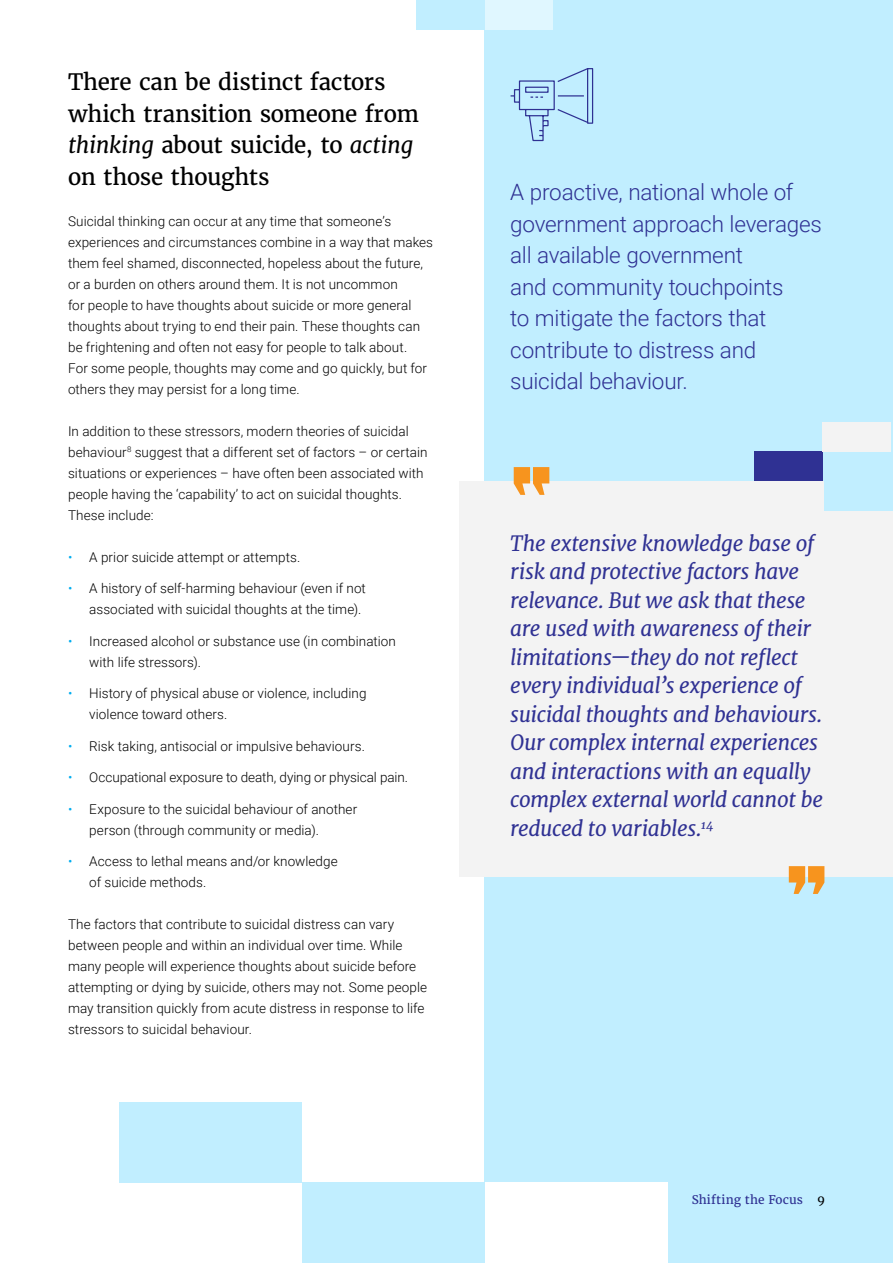
<style>
.page{position:relative;width:893px;height:1263px;background:#fff}
.page>*{position:absolute;margin:0;border:0;box-sizing:border-box;transform-origin:0 0}
.t1{font:300 22.5px/31.5px "Roboto";letter-spacing:-.01em;color:#2f3193}
.t2{font:22.5px/31.5px "Merriweather";letter-spacing:-.015em;color:#000}
.t3{font:italic 21px/28.5px "Merriweather";letter-spacing:-.02em;color:#2f3193}
.t4{font:300 13.5px/21px "Roboto";letter-spacing:.005em;color:#000}
.t5{font:12px "Merriweather";letter-spacing:.015em;color:#2e3092}
.s1{font-style:italic}
.s2{color:#00adef}
.s3{color:#000}
</style>
<div class="page">
<div style="left:485px;top:0;width:408px;height:1263px;background:#c1eeff"></div>
<div style="left:459px;top:481px;width:434px;height:396px;background:#f3f3f3"></div>
<div style="left:485px;top:0;width:68px;height:29px;background:#e0f7ff"></div>
<div style="left:755px;top:452px;width:68px;height:29px;background:#2f3193"></div>
<div style="left:823px;top:423px;width:68px;height:29px;background:#f3f3f3"></div>
<div style="left:417px;top:0;width:68px;height:29px;background:#c1eeff"></div>
<div style="left:824px;top:481px;width:68px;height:29px;background:#c1eeff"></div>
<svg style="left:514px;top:467px;width:35px;height:28px"></svg>
<svg style="left:789px;top:866px;width:35px;height:28px"></svg>
<div style="left:485px;top:1182px;width:183px;height:81px;background:#fff"></div>
<div style="left:302px;top:1182px;width:183px;height:81px;background:#c1eeff"></div>
<div style="left:119px;top:1102px;width:183px;height:80px;background:#c1eeff"></div>
<svg style="left:510px;top:68px;width:84px;height:74px"></svg>
<h1 class="t2" style="left:68px;top:66px;width:352px">There can be distinct factors which transition someone from <span class="s1">thinking</span> about suicide, to <span class="s1">acting </span>on those thoughts</h1>
<p class="t4" style="left:68px;top:210px;width:366px">Suicidal thinking can occur at any time that someone’s experiences and circumstances combine in a way that makes them feel shamed, disconnected, hopeless about the future, or a burden on others around them. It is not uncommon<br>for people to have thoughts about suicide or more general thoughts about trying to end their pain. These thoughts can be frightening and often not easy for people to talk about.<br>For some people, thoughts may come and go quickly, but for others they may persist for a long time.</p>
<p class="t4" style="left:68px;top:420px;width:361px">In addition to these stressors, modern theories of suicidal behaviour<sup>8</sup> suggest that a different set of factors – or certain situations or experiences – have often been associated with people having the ‘capability’ to act on suicidal thoughts.<br>These include:</p>
<p class="t4" style="left:68px;top:546px;width:234px"><span class="s2">•</span> A prior suicide attempt or attempts.</p>
<p class="t4" style="left:89px;top:577px;width:278px;text-indent:-21px"><span class="s2">•</span> A history of self-harming behaviour (even if not associated with suicidal thoughts at the time).</p>
<p class="t4" style="left:89px;top:630px;width:308px;text-indent:-21px"><span class="s2">•</span> Increased alcohol or substance use (in combination with life stressors).</p>
<p class="t4" style="left:89px;top:682px;width:279px;text-indent:-21px"><span class="s2">•</span> History of physical abuse or violence, including violence toward others.</p>
<p class="t4" style="left:68px;top:735px;width:298px"><span class="s2">•</span> Risk taking, antisocial or impulsive behaviours.</p>
<p class="t4" style="left:68px;top:766px;width:342px"><span class="s2">•</span> Occupational exposure to death, dying or physical pain.</p>
<p class="t4" style="left:89px;top:798px;width:269px;text-indent:-21px"><span class="s2">•</span> Exposure to the suicidal behaviour of another person (through community or media).</p>
<p class="t4" style="left:89px;top:850px;width:250px;text-indent:-21px"><span class="s2">•</span> Access to lethal means and/or knowledge of suicide methods.</p>
<p class="t4" style="left:68px;top:913px;width:361px">The factors that contribute to suicidal distress can vary between people and within an individual over time. While many people will experience thoughts about suicide before attempting or dying by suicide, others may not. Some people may transition quickly from acute distress in response to life stressors to suicidal behaviour.</p>
<h1 class="t1" style="left:510px;top:175px;width:313px">A proactive, national whole of government approach leverages all available government<br>and community touchpoints<br>to mitigate the factors that contribute to distress and suicidal behaviour.</h1>
<p class="t3" style="left:510px;top:529px;width:314px">The extensive knowledge base of risk and protective factors have relevance. But we ask that these are used with awareness of their limitations—they do not reflect every individual’s experience of suicidal thoughts and behaviours.<br>Our complex internal experiences and interactions with an equally complex external world cannot be reduced to variables.<sup>14</sup></p>
<p class="t5" style="left:692px;top:1192px;width:135px">Shifting the Focus <span class="s3">9</span></p>
</div>
